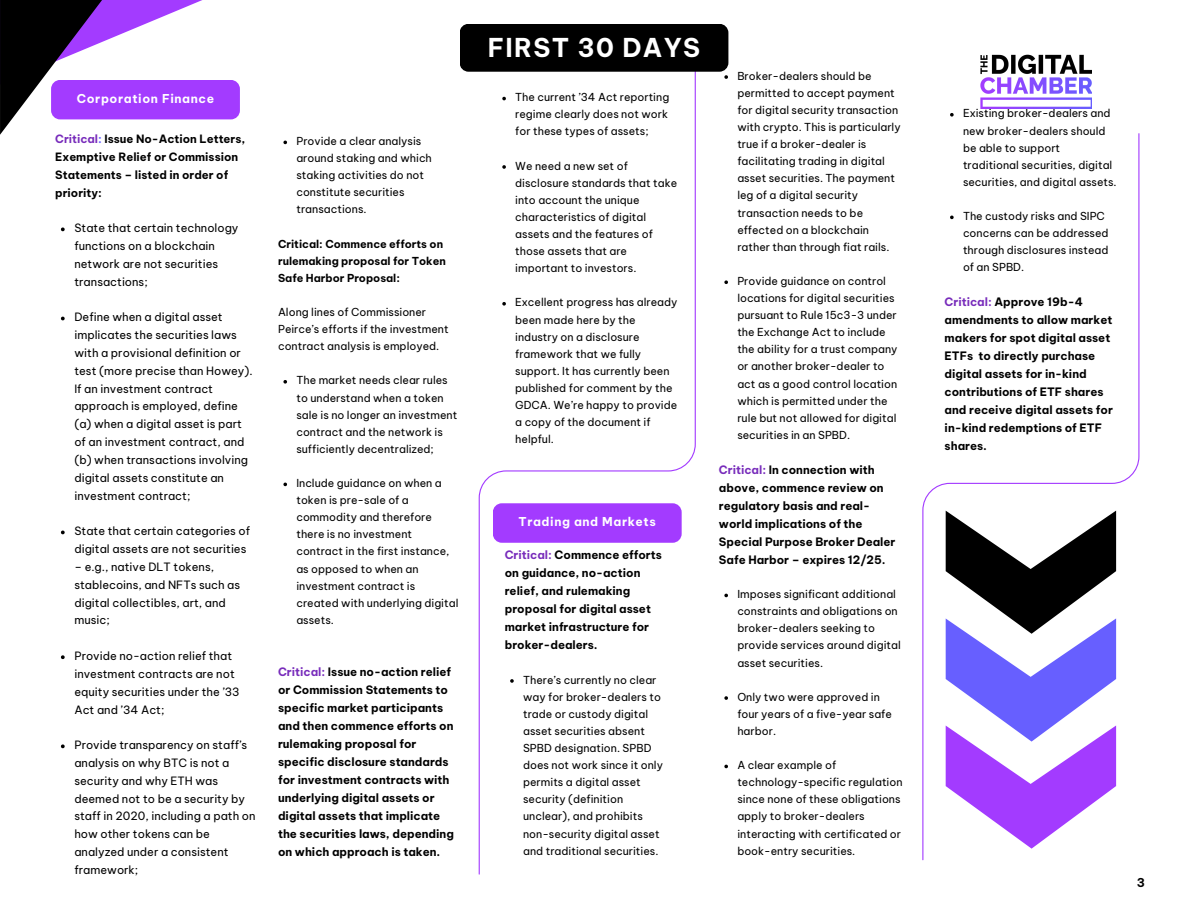
<style>
.page{position:relative;width:1188px;height:918px;background:#fff}
.page>*{position:absolute;margin:0;border:0;box-sizing:border-box;transform-origin:0 0}
.t1{font:700 25.5px "Be Vietnam Pro";letter-spacing:.05em;color:#fff}
.t2{font:700 12px "Be Vietnam Pro";letter-spacing:.05em;color:#fff}
.t3{font:700 12px "Be Vietnam Pro";color:#000}
.t4{font:700 11.4px/18px "Be Vietnam Pro";color:#000}
.t5{font:11.25px/17.9px "Be Vietnam Pro";color:#000}
.t6{font:700 11.25px/17.9px "Be Vietnam Pro";color:#000}
.t7{font:10.8px/17.1px "Be Vietnam Pro";color:#000}
.t8{font:700 10.8px/17.1px "Be Vietnam Pro";color:#000}
.s1{color:#782cbb}
.s2{color:#675fff}
</style>
<div class="page">
<svg style="left:0;top:0;width:240px;height:135px"></svg>
<div style="left:51px;top:80px;width:189px;height:39px;background:#a33bff;border-radius:9px"></div>
<svg style="left:950px;top:113px;width:4px;height:4px"></svg>
<svg style="left:478px;top:72px;width:218px;height:803px"></svg>
<div style="left:460px;top:24px;width:268px;height:48px;background:#000;border-radius:9px"></div>
<img style="left:980px;top:54px;width:111px;height:55px">
<svg style="left:922px;top:133px;width:218px;height:728px"></svg>
<svg style="left:946px;top:511px;width:170px;height:338px"></svg>
<svg style="left:61px;top:228px;width:4px;height:3px"></svg>
<svg style="left:61px;top:317px;width:4px;height:3px"></svg>
<svg style="left:61px;top:531px;width:4px;height:3px"></svg>
<svg style="left:61px;top:655px;width:4px;height:4px"></svg>
<svg style="left:61px;top:744px;width:4px;height:4px"></svg>
<svg style="left:283px;top:141px;width:4px;height:3px"></svg>
<svg style="left:283px;top:380px;width:4px;height:4px"></svg>
<svg style="left:283px;top:483px;width:4px;height:3px"></svg>
<svg style="left:502px;top:97px;width:4px;height:3px"></svg>
<svg style="left:502px;top:165px;width:4px;height:4px"></svg>
<svg style="left:502px;top:302px;width:4px;height:4px"></svg>
<svg style="left:510px;top:679px;width:4px;height:4px"></svg>
<svg style="left:724px;top:75px;width:4px;height:4px"></svg>
<svg style="left:724px;top:280px;width:4px;height:4px"></svg>
<svg style="left:724px;top:594px;width:4px;height:3px"></svg>
<svg style="left:724px;top:696px;width:4px;height:4px"></svg>
<svg style="left:724px;top:765px;width:4px;height:3px"></svg>
<p class="t2" style="left:77px;top:91px;width:139px">Corporation Finance</p>
<p class="t6" style="left:55px;top:130px;width:192px"><span class="s1">Critical</span><span class="s2">:</span> Issue No-Action Letters,<br>Exemptive Relief or Commission<br>Statements – listed in order of priority:</p>
<p class="t5" style="left:74px;top:219px;width:166px">State that certain technology functions on a blockchain network are not securities transactions;</p>
<p class="t5" style="left:74px;top:308px;width:180px">Define when a digital asset implicates the securities laws with a provisional definition or test (more precise than Howey).<br>If an investment contract approach is employed, define (a) when a digital asset is part of an investment contract, and (b) when transactions involving digital assets constitute an investment contract;</p>
<p class="t5" style="left:74px;top:522px;width:177px">State that certain categories of digital assets are not securities</p>
<p class="t5" style="left:74px;top:558px;width:167px">– e.g., native DLT tokens, stablecoins, and NFTs such as digital collectibles, art, and music;</p>
<p class="t5" style="left:74px;top:647px;width:167px">Provide no-action relief that investment contracts are not equity securities under the ’33<br>Act and ’34 Act;</p>
<h4 class="t5" style="left:74px;top:736px;width:183px">Provide transparency on staff’s analysis on why BTC is not a security and why ETH was deemed not to be a security by staff in 2020, including a path on how other tokens can be analyzed under a consistent framework;</h4>
<p class="t7" style="left:296px;top:133px;width:137px">Provide a clear analysis around staking and which staking activities do not constitute securities transactions.</p>
<h2 class="t8" style="left:278px;top:235px;width:169px">Critical: Commence efforts on rulemaking proposal for Token<br>Safe Harbor Proposal:</h2>
<h1 class="t7" style="left:278px;top:304px;width:172px">Along lines of Commissioner<br>Peirce’s efforts if the investment contract analysis is employed.</h1>
<p class="t7" style="left:296px;top:372px;width:162px">The market needs clear rules to understand when a token sale is no longer an investment contract and the network is sufficiently decentralized;</p>
<p class="t7" style="left:296px;top:475px;width:164px">Include guidance on when a token is pre-sale of a commodity and therefore there is no investment contract in the first instance, as opposed to when an investment contract is created with underlying digital assets.</p>
<p class="t4" style="left:278px;top:663px;width:177px"><span class="s1">Critical:</span> Issue no-action relief or Commission Statements to specific market participants and then commence efforts on rulemaking proposal for specific disclosure standards for investment contracts with underlying digital assets or digital assets that implicate the securities laws, depending on which approach is taken.</p>
<p class="t1" style="left:488px;top:31px;width:214px">FIRST 30 DAYS</p>
<h2 class="t7" style="left:515px;top:89px;width:156px;text-align:justify">The current ’34 Act reporting regime clearly does not work for these types of assets;</h2>
<p class="t7" style="left:515px;top:157px;width:163px">We need a new set of disclosure standards that take into account the unique characteristics of digital assets and the features of those assets that are important to investors.</p>
<p class="t7" style="left:515px;top:294px;width:164px">Excellent progress has already been made here by the industry on a disclosure framework that we fully support. It has currently been published for comment by the<br>GDCA. We’re happy to provide a copy of the document if helpful.</p>
<p class="t2" style="left:519px;top:514px;width:139px">Trading and Markets</p>
<p class="t4" style="left:505px;top:546px;width:159px"><span class="s1">Critical:</span> Commence efforts on guidance, no-action relief, and rulemaking proposal for digital asset market infrastructure for broker-dealers.</p>
<p class="t7" style="left:523px;top:671px;width:141px">There’s currently no clear way for broker-dealers to trade or custody digital asset securities absent<br>SPBD designation. SPBD does not work since it only permits a digital asset security (definition unclear), and prohibits non-security digital asset and traditional securities.</p>
<p class="t7" style="left:737px;top:67px;width:165px">Broker-dealers should be permitted to accept payment for digital security transaction with crypto. This is particularly true if a broker-dealer is facilitating trading in digital asset securities. The payment leg of a digital security transaction needs to be effected on a blockchain rather than through fiat rails.</p>
<p class="t7" style="left:737px;top:272px;width:162px">Provide guidance on control locations for digital securities pursuant to Rule 15c3-3 under the Exchange Act to include the ability for a trust company or another broker-dealer to act as a good control location which is permitted under the rule but not allowed for digital securities in an SPBD.</p>
<h2 class="t4" style="left:719px;top:461px;width:178px"><span class="s1">Critical:</span> In connection with above, commence review on regulatory basis and real&shy;world implications of the<br>Special Purpose Broker Dealer<br>Safe Harbor – expires 12/25.</h2>
<h2 class="t7" style="left:737px;top:586px;width:165px">Imposes significant additional constraints and obligations on broker-dealers seeking to provide services around digital asset securities.</h2>
<p class="t7" style="left:737px;top:688px;width:156px">Only two were approved in four years of a five-year safe harbor.</p>
<p class="t7" style="left:737px;top:757px;width:167px">A clear example of technology-specific regulation since none of these obligations apply to broker-dealers interacting with certificated or book-entry securities.</p>
<p class="t7" style="left:963px;top:105px;width:155px">Existing broker-dealers and new broker-dealers should be able to support traditional securities, digital securities, and digital assets.</p>
<h2 class="t7" style="left:963px;top:208px;width:147px">The custody risks and SIPC concerns can be addressed through disclosures instead of an SPBD.</h2>
<h2 class="t4" style="left:945px;top:293px;width:170px"><span class="s1">Critical:</span> Approve 19b-4 amendments to allow market makers for spot digital asset<br>ETFs to directly purchase digital assets for in-kind contributions of ETF shares and receive digital assets for in-kind redemptions of ETF shares.</h2>
<p class="t3" style="left:1137px;top:875px;width:10px">3</p>
</div>
